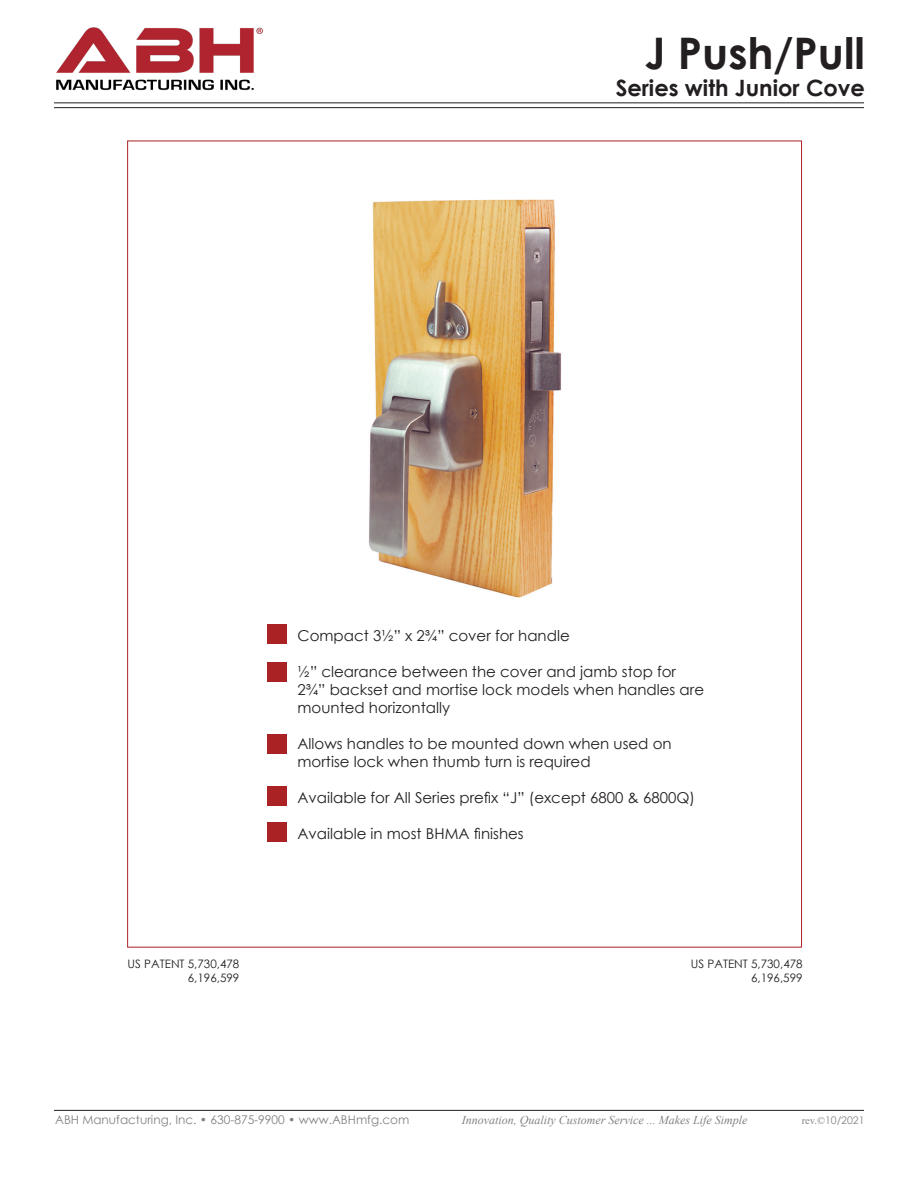
<style>
.page{position:relative;width:918px;height:1188px;background:#fff}
.page>*{position:absolute;margin:0;border:0;box-sizing:border-box;transform-origin:0 0}
.t1{font:700 43.5px "Century Gothic";color:#231f20}
.t2{font:700 22.5px "Century Gothic";color:#231f20}
.t3{font:15px/18px "Century Gothic";color:#231f20}
.t4{font:italic 12px "Times New Roman";color:#808285}
.t5{font:12px "Century Gothic";color:#808285}
.t6{font:11.7px "Century Gothic";color:#231f20}
.t7{font:10.5px "Century Gothic";color:#808285}
.s1{font-family:"Times New Roman"}
</style>
<div class="page">
<hr style="left:54px;top:107px;width:810px;height:1px;background:#231f20">
<hr style="left:54px;top:102px;width:810px;height:1px;background:#231f20">
<hr style="left:54px;top:1110px;width:810px;height:1px;background:#231f20">
<img style="left:56px;top:27px;width:207px;height:64px">
<img style="left:369px;top:199px;width:193px;height:399px">
<div style="left:267px;top:624px;width:20px;height:20px;background:#aa2224"></div>
<div style="left:267px;top:662px;width:20px;height:19px;background:#aa2224"></div>
<div style="left:267px;top:734px;width:20px;height:20px;background:#aa2224"></div>
<div style="left:267px;top:786px;width:20px;height:19px;background:#aa2224"></div>
<div style="left:267px;top:823px;width:20px;height:19px;background:#aa2224"></div>
<p class="t1" style="left:645px;top:20px;width:222px">J Push/Pull</p>
<p class="t2" style="left:616px;top:71px;width:251px">Series with Junior Cove</p>
<p class="t3" style="left:298px;top:627px;width:274px">Compact 3½” x 2¾” cover for handle</p>
<p class="t3" style="left:298px;top:663px;width:380px">½” clearance between the cover and jamb stop for</p>
<p class="t3" style="left:298px;top:681px;width:408px">2¾” backset and mortise lock models when handles are mounted horizontally</p>
<p class="t3" style="left:298px;top:735px;width:376px">Allows handles to be mounted down when used on mortise lock when thumb turn is required</p>
<p class="t3" style="left:298px;top:789px;width:399px">Available for All Series prefix “J” (except 6800 &amp; 6800Q)</p>
<p class="t3" style="left:298px;top:825px;width:228px">Available in most BHMA finishes</p>
<p class="t6" style="left:128px;top:955px;width:113px">US PATENT 5,730,478</p>
<p class="t6" style="left:691px;top:955px;width:113px">US PATENT 5,730,478</p>
<p class="t6" style="left:188px;top:969px;width:53px">6,196,599</p>
<p class="t6" style="left:751px;top:969px;width:53px">6,196,599</p>
<p class="t5" style="left:55px;top:1111px;width:356px">ABH Manufacturing, Inc. • 630-875-9900 • www.ABHmfg.com</p>
<p class="t4" style="left:462px;top:1111px;width:287px">Innovation, Quality Customer Service ... Makes Life Simple</p>
<p class="t7" style="left:802px;top:1113px;width:64px"><span class="s1">rev.©</span>10/2021</p>
</div>
